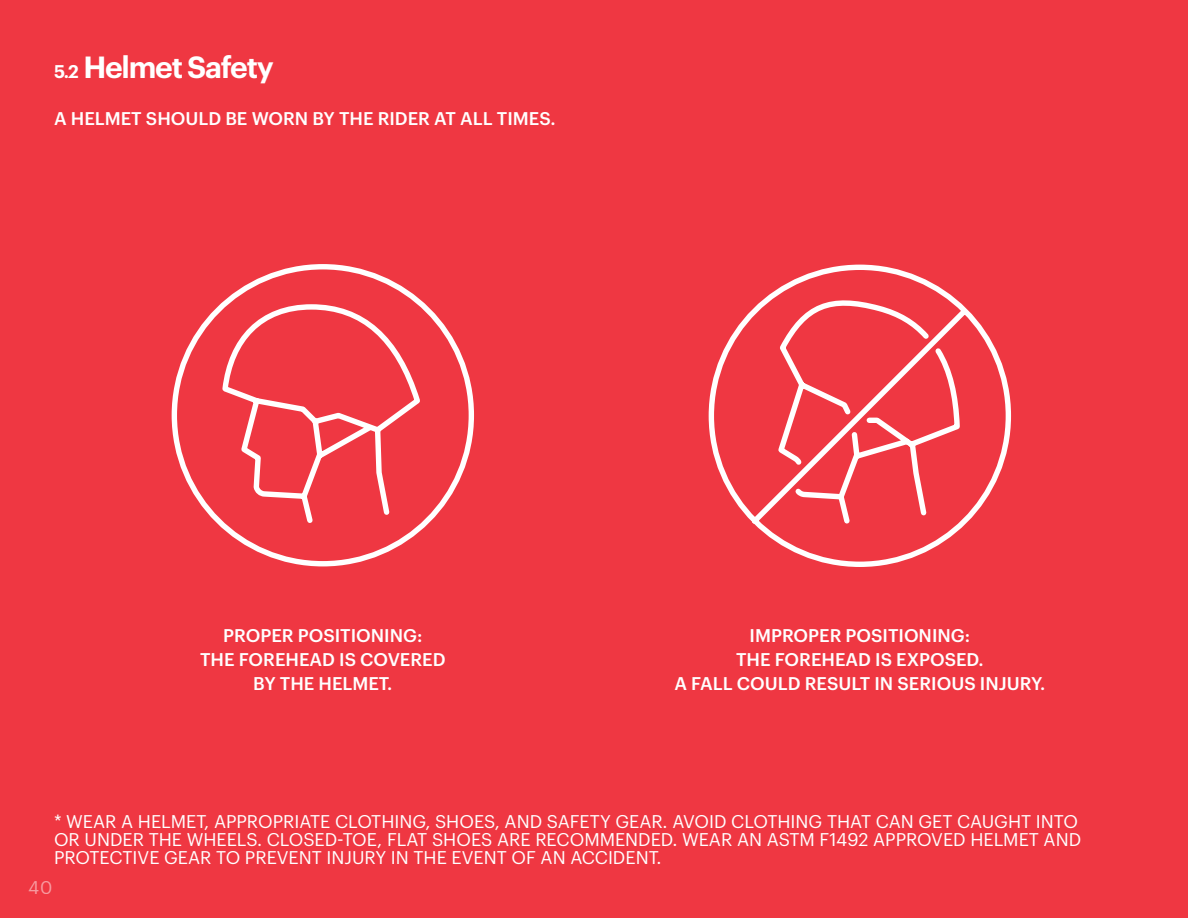
<style>
.page{position:relative;width:1188px;height:918px;background:#ef3742}
.page>*{position:absolute;margin:0;border:0;box-sizing:border-box;transform-origin:0 0}
.t1{font:600 30px "Graphik";letter-spacing:-.04em;color:#fff}
.t2{font:18px/18px "Graphik";color:#fff}
.discriptors{font:500 18px "Graphik";color:#fff}
.s1{font-size:18px}
</style>
<div class="page">
<svg style="left:171px;top:264px;width:303px;height:303px"></svg>
<svg style="left:708px;top:264px;width:303px;height:303px"></svg>
<p class="t1" style="left:54px;top:44px;width:221px"><span class="s1">5.2</span> Helmet Safety</p>
<p class="discriptors" style="left:54px;top:105px;width:503px">A HELMET SHOULD BE WORN BY THE RIDER AT ALL TIMES.</p>
<p class="discriptors" style="left:223px;top:622px;width:201px">PROPER POSITIONING:</p>
<p class="discriptors" style="left:200px;top:646px;width:247px">THE FOREHEAD IS COVERED</p>
<p class="discriptors" style="left:253px;top:670px;width:141px">BY THE HELMET.</p>
<p class="discriptors" style="left:750px;top:622px;width:222px">IMPROPER POSITIONING:</p>
<p class="discriptors" style="left:736px;top:646px;width:249px">THE FOREHEAD IS EXPOSED.</p>
<p class="discriptors" style="left:674px;top:670px;width:372px">A FALL COULD RESULT IN SERIOUS INJURY.</p>
<p class="t2" style="left:54px;top:811px;width:1029px">* WEAR A HELMET, APPROPRIATE CLOTHING, SHOES, AND SAFETY GEAR. AVOID CLOTHING THAT CAN GET CAUGHT INTO<br>OR UNDER THE WHEELS. CLOSED-TOE, FLAT SHOES ARE RECOMMENDED. WEAR AN ASTM F1492 APPROVED HELMET AND<br>PROTECTIVE GEAR TO PREVENT INJURY IN THE EVENT OF AN ACCIDENT.</p>
<p class="t2" style="left:28px;top:877px;width:26px">40</p>
</div>
